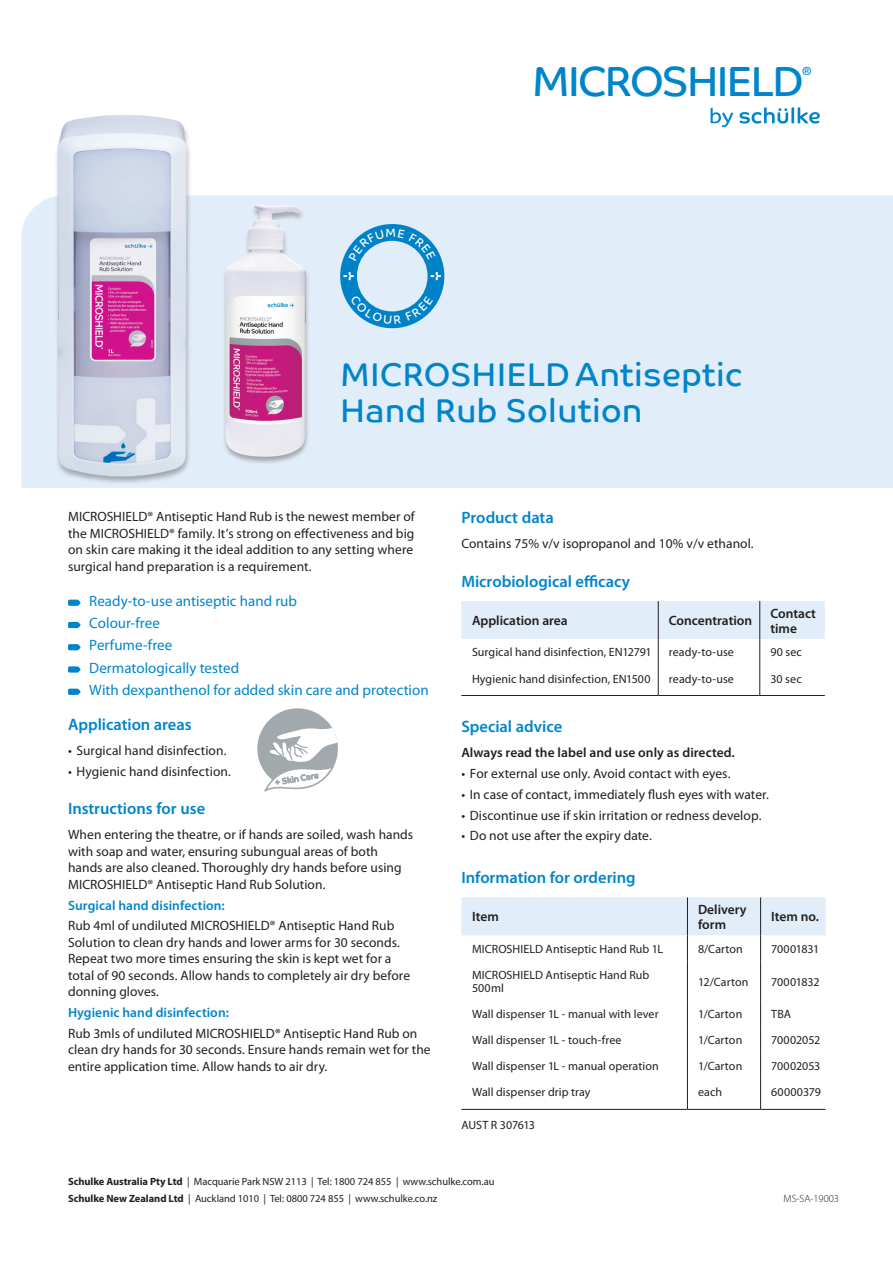
<style>
.page{position:relative;width:893px;height:1263px;background:#fff}
.page>*{position:absolute;margin:0;border:0;box-sizing:border-box;transform-origin:0 0}
.t1{font:42.3px "Co Text";letter-spacing:-.055em;color:#0085cb}
.t2{font:33px/36px "Co Text";color:#0085cb}
.t3{font:600 16.5px "Myriad Pro";color:#0085cb}
.t4{font:15px/22.2px "Myriad Pro";color:#0085cb}
.t5{font:13.5px/16.5px "Myriad Pro";letter-spacing:.005em;color:#231f20}
.t6{font:600 13.5px/15px "Myriad Pro";color:#231f20}
.t7{font:600 13.5px "Myriad Pro";letter-spacing:.005em;color:#0085cb}
.t8{font:12px/13.5px "Myriad Pro";letter-spacing:.005em;color:#231f20}
.t9{font:12px "Myriad Pro";letter-spacing:-.015em;color:#231f20}
.t10{font:12px "Myriad Pro";letter-spacing:-.02em;color:#231f20}
.t11{font:11.85px "Co Text";color:#0085cb}
.t12{font:10.5px/16.5px "Myriad Pro";letter-spacing:-.005em;color:#231f20}
.t13{font:300 10.5px "Myriad Pro";letter-spacing:-.005em;color:#231f20}
.t14{font:8.25px "Co Text";color:#a1a9ad}
.s1{font-weight:700}
</style>
<div class="page">
<div style="left:21px;top:196px;width:872px;height:292px;background:#e1edf8"></div>
<svg style="left:739px;top:107px;width:81px;height:17px"></svg>
<svg style="left:711px;top:108px;width:22px;height:19px"></svg>
<svg style="left:68px;top:600px;width:13px;height:6px"></svg>
<svg style="left:68px;top:622px;width:13px;height:6px"></svg>
<svg style="left:68px;top:644px;width:13px;height:6px"></svg>
<svg style="left:68px;top:666px;width:13px;height:7px"></svg>
<svg style="left:68px;top:689px;width:13px;height:6px"></svg>
<hr style="left:461px;top:695px;width:197px;height:1px;background:#231f20">
<hr style="left:658px;top:695px;width:102px;height:1px;background:#231f20">
<hr style="left:760px;top:695px;width:65px;height:1px;background:#231f20">
<svg style="left:461px;top:601px;width:364px;height:94px"></svg>
<hr style="left:687px;top:961px;width:1px;height:40px;background:#231f20">
<svg style="left:687px;top:1001px;width:1px;height:108px"></svg>
<hr style="left:461px;top:1109px;width:226px;height:1px;background:#231f20">
<hr style="left:687px;top:1109px;width:74px;height:1px;background:#231f20">
<hr style="left:761px;top:1109px;width:65px;height:1px;background:#231f20">
<svg style="left:461px;top:897px;width:365px;height:64px"></svg>
<hr style="left:760px;top:961px;width:1px;height:40px;background:#231f20">
<svg style="left:760px;top:1001px;width:1px;height:108px"></svg>
<img style="left:46px;top:115px;width:152px;height:368px">
<div style="left:257px;top:708px;width:81px;height:81px;background:#a1a9ad;border-radius:50%"></div>
<svg style="left:264px;top:724px;width:74px;height:68px"></svg>
<img style="left:213px;top:196px;width:109px;height:274px">
<svg style="left:340px;top:224px;width:104px;height:104px;background:#82c0e3"></svg>
<h1 class="t1" style="left:532px;top:57px;width:274px">MICROSHIELD</h1>
<p class="t11" style="left:802px;top:64px;width:11px">®</p>
<h2 class="t2" style="left:340px;top:359px;width:404px">MICROSHIELDAntiseptic<br>Hand Rub Solution</h2>
<p class="t5" style="left:68px;top:509px;width:349px">MICROSHIELD® Antiseptic Hand Rub is the newest member of the MICROSHIELD® family. It’s strong on efectiveness and big on skin care making it the ideal addition to any setting where surgical hand preparation is a requirement.</p>
<p class="t4" style="left:89px;top:591px;width:341px">Ready-to-use antiseptic hand rub<br>Colour-free<br>Perfume-free<br>Dermatologically tested<br>With dexpanthenol for added skin care and protection</p>
<p class="t3" style="left:68px;top:718px;width:125px">Application areas</p>
<p class="t5" style="left:68px;top:744px;width:160px">• Surgical hand disinfection.</p>
<p class="t5" style="left:68px;top:764px;width:164px">• Hygienic hand disinfection.</p>
<p class="t3" style="left:68px;top:802px;width:139px">Instructions for use</p>
<p class="t5" style="left:68px;top:828px;width:347px">When entering the theatre, or if hands are soiled, wash hands with soap and water, ensuring subungual areas of both hands are also cleaned. Thoroughly dry hands before using MICROSHIELD® Antiseptic Hand Rub Solution.</p>
<p class="t7" style="left:68px;top:900px;width:158px">Surgical hand disinfection:</p>
<p class="t5" style="left:68px;top:919px;width:344px">Rub 4ml of undiluted MICROSHIELD® Antiseptic Hand Rub Solution to clean dry hands and lower arms for 30 seconds.<br>Repeat two more times ensuring the skin is kept wet for a total of 90 seconds. Allow hands to completely air dry before donning gloves.</p>
<p class="t7" style="left:68px;top:1007px;width:162px">Hygienic hand disinfection:</p>
<p class="t5" style="left:68px;top:1026px;width:364px">Rub 3mls of undiluted MICROSHIELD® Antiseptic Hand Rub on clean dry hands for 30 seconds. Ensure hands remain wet for the entire application time. Allow hands to air dry.</p>
<p class="t14" style="left:274px;top:778px;width:46px;rotate:-10deg">+ Skin Care</p>
<p class="t3" style="left:461px;top:511px;width:94px">Product data</p>
<p class="t5" style="left:461px;top:537px;width:294px">Contains 75% v/v isopropanol and 10% v/v ethanol.</p>
<p class="t3" style="left:461px;top:575px;width:170px">Microbiological eicacy</p>
<p class="t6" style="left:472px;top:614px;width:97px">Application area</p>
<p class="t6" style="left:669px;top:614px;width:85px">Concentration</p>
<p class="t6" style="left:770px;top:607px;width:47px">Contact time</p>
<p class="t8" style="left:472px;top:647px;width:181px">Surgical hand disinfection, EN12791</p>
<p class="t8" style="left:669px;top:647px;width:67px">ready-to-use</p>
<p class="t8" style="left:770px;top:647px;width:33px">90 sec</p>
<p class="t8" style="left:472px;top:673px;width:180px">Hygienic hand disinfection, EN1500</p>
<p class="t8" style="left:669px;top:673px;width:67px">ready-to-use</p>
<p class="t8" style="left:770px;top:673px;width:33px">30 sec</p>
<p class="t3" style="left:461px;top:720px;width:102px">Special advice</p>
<p class="t6" style="left:461px;top:746px;width:275px">Always read the label and use only as directed.</p>
<p class="t5" style="left:461px;top:766px;width:271px">• For external use only. Avoid contact with eyes.</p>
<p class="t5" style="left:461px;top:787px;width:309px">• In case of contact, immediately lush eyes with water.</p>
<p class="t5" style="left:461px;top:808px;width:302px">• Discontinue use if skin irritation or redness develop.</p>
<p class="t5" style="left:461px;top:829px;width:192px">• Do not use after the expiry date.</p>
<p class="t3" style="left:461px;top:871px;width:176px">Information for ordering</p>
<p class="t6" style="left:472px;top:910px;width:28px">Item</p>
<p class="t6" style="left:698px;top:903px;width:50px">Delivery form</p>
<p class="t6" style="left:771px;top:910px;width:49px">Item no.</p>
<p class="t8" style="left:472px;top:943px;width:193px">MICROSHIELD Antiseptic Hand Rub 1L</p>
<p class="t8" style="left:698px;top:943px;width:46px">8/Carton</p>
<p class="t9" style="left:771px;top:944px;width:50px">70001831</p>
<p class="t8" style="left:472px;top:969px;width:179px">MICROSHIELD Antiseptic Hand Rub<br>500ml</p>
<p class="t8" style="left:698px;top:976px;width:52px">12/Carton</p>
<p class="t9" style="left:771px;top:976px;width:50px">70001832</p>
<p class="t8" style="left:472px;top:1008px;width:188px">Wall dispenser 1L - manual with lever</p>
<p class="t8" style="left:698px;top:1008px;width:46px">1/Carton</p>
<p class="t8" style="left:771px;top:1008px;width:21px">TBA</p>
<p class="t8" style="left:472px;top:1034px;width:151px">Wall dispenser 1L - touch-free</p>
<p class="t8" style="left:698px;top:1034px;width:46px">1/Carton</p>
<p class="t8" style="left:771px;top:1034px;width:51px">70002052</p>
<p class="t8" style="left:472px;top:1060px;width:188px">Wall dispenser 1L - manual operation</p>
<p class="t8" style="left:698px;top:1060px;width:46px">1/Carton</p>
<p class="t8" style="left:771px;top:1060px;width:51px">70002053</p>
<p class="t8" style="left:472px;top:1086px;width:120px">Wall dispenser drip tray</p>
<p class="t8" style="left:698px;top:1086px;width:26px">each</p>
<p class="t8" style="left:771px;top:1086px;width:51px">60000379</p>
<p class="t10" style="left:461px;top:1119px;width:75px">AUST R 307613</p>
<p class="t12" style="left:68px;top:1174px;width:428px"><span class="s1">Schulke Australia Pty Ltd</span> | Macquarie Park NSW 2113 | Tel: 1800 724 855 | www.schulke.com.au<br><span class="s1">Schulke New Zealand Ltd</span> | Auckland 1010 | Tel: 0800 724 855 | www.schulke.co.nz</p>
<p class="t13" style="left:784px;top:1192px;width:57px">MS-SA-19003</p>
</div>
